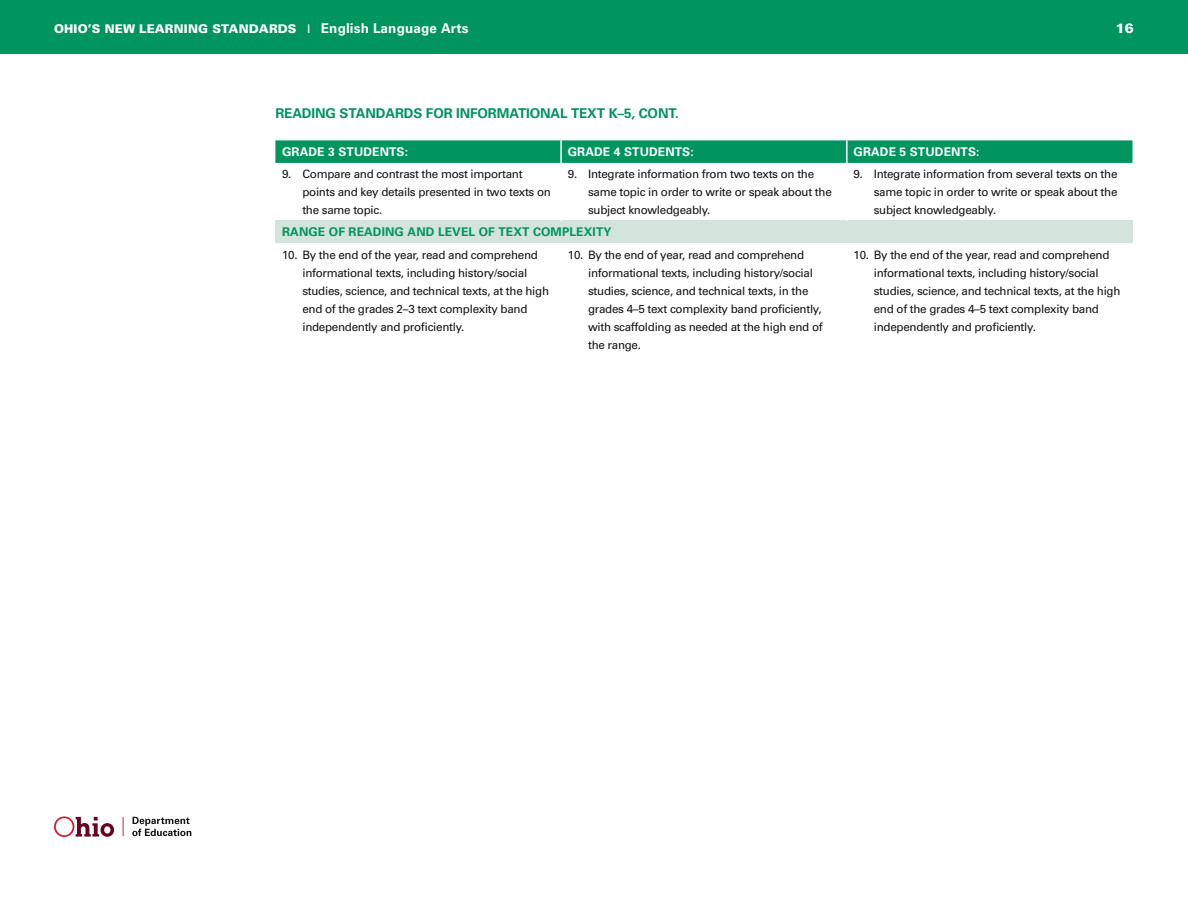
<style>
.page{position:relative;width:1188px;height:918px;background:#fff}
.page>*{position:absolute;margin:0;border:0;box-sizing:border-box;transform-origin:0 0}
.TABLE_HD{font:700 13.5px "Univers";letter-spacing:-.01em;color:#00945e}
.t1{font:900 13.5px "Univers";color:#fff}
.t2{font:900 12px "Univers";letter-spacing:.01em;color:#fff}
.COLUMN_HD{font:700 12px "Univers";letter-spacing:.01em;color:#fff}
.COLUMN_BHD{font:700 12px "Univers";letter-spacing:.01em;color:#00945e}
.NUMBER{font:11.7px/18px "Univers";letter-spacing:-.025em;color:#121212}
.s1{font-weight:400}
.s2{font-weight:700;font-size:13.5px}
</style>
<div class="page">
<div style="left:0;top:0;width:1188px;height:54px;background:#00945e"></div>
<svg style="left:54px;top:816px;width:60px;height:21px"></svg>
<svg style="left:123px;top:817px;width:1px;height:19px"></svg>
<svg style="left:132px;top:817px;width:59px;height:19px"></svg>
<svg style="left:275px;top:140px;width:857px;height:23px;background:#059661"></svg>
<div style="left:275px;top:221px;width:857px;height:22px;background:#d3e4dc"></div>
<hr style="left:560px;top:140px;width:2px;height:23px;background:#fff">
<hr style="left:846px;top:140px;width:2px;height:23px;background:#fff">
<p class="t2" style="left:54px;top:21px;width:416px">OHIO’S NEW LEARNING STANDARDS <span class="s1">I</span> <span class="s2">English Language Arts</span></p>
<p class="t1" style="left:1116px;top:19px;width:20px">16</p>
<p class="TABLE_HD" style="left:275px;top:105px;width:405px">READING STANDARDS FOR INFORMATIONAL TEXT K–5, CONT.</p>
<p class="COLUMN_HD" style="left:282px;top:145px;width:127px">GRADE 3 STUDENTS:</p>
<p class="COLUMN_HD" style="left:568px;top:145px;width:127px">GRADE 4 STUDENTS:</p>
<p class="COLUMN_HD" style="left:854px;top:145px;width:127px">GRADE 5 STUDENTS:</p>
<p class="NUMBER" style="left:302px;top:165px;width:250px;text-indent:-20px">9. Compare and contrast the most important points and key details presented in two texts on the same topic.</p>
<p class="NUMBER" style="left:588px;top:165px;width:245px;text-indent:-20px">9. Integrate information from two texts on the same topic in order to write or speak about the subject knowledgeably.</p>
<p class="NUMBER" style="left:874px;top:165px;width:245px;text-align:justify;text-indent:-20px">9. Integrate information from several texts on the same topic in order to write or speak about the subject knowledgeably.</p>
<p class="COLUMN_BHD" style="left:282px;top:225px;width:331px">RANGE OF READING AND LEVEL OF TEXT COMPLEXITY</p>
<p class="NUMBER" style="left:302px;top:246px;width:248px;text-indent:-20px">10. By the end of the year, read and comprehend informational texts, including history/social studies, science, and technical texts, at the high end of the grades 2–3 text complexity band independently and proficiently.</p>
<p class="NUMBER" style="left:588px;top:246px;width:236px;text-indent:-20px">10. By the end of year, read and comprehend informational texts, including history/social studies, science, and technical texts, in the grades 4–5 text complexity band proficiently, with scaffolding as needed at the high end of the range.</p>
<p class="NUMBER" style="left:874px;top:246px;width:248px;text-indent:-20px">10. By the end of the year, read and comprehend informational texts, including history/social studies, science, and technical texts, at the high end of the grades 4–5 text complexity band independently and proficiently.</p>
</div>
